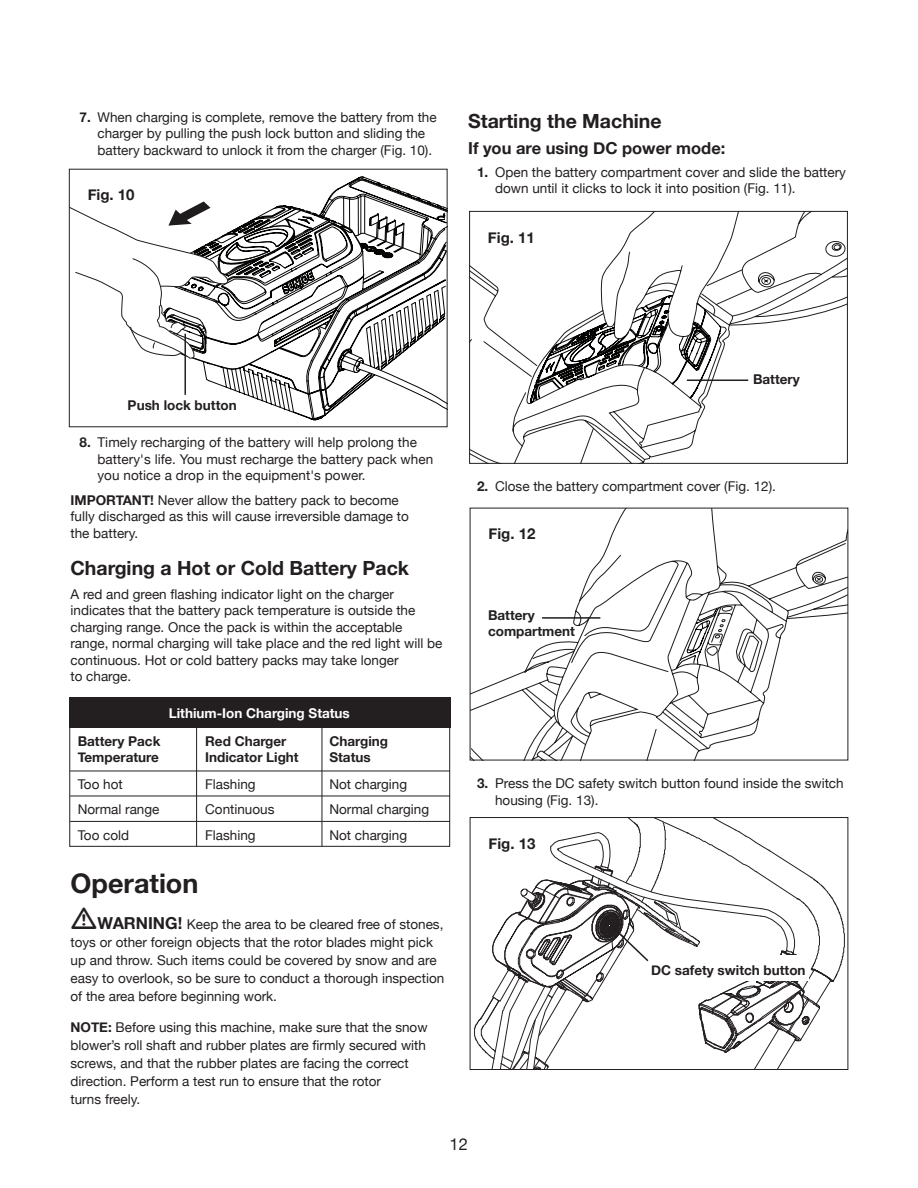
<style>
.page{position:relative;width:918px;height:1188px;background:#fff}
.page>*{position:absolute;margin:0;border:0;box-sizing:border-box;transform-origin:0 0}
.t1{font:700 27px "Helvetica Neue";color:#231f20}
.t2{font:700 19.5px "Helvetica Neue";color:#231f20}
.t3{font:700 16.5px "Helvetica Neue";color:#231f20}
.t4{font:16.5px "Helvetica Neue";color:#231f20}
.t5{font:700 15px "Helvetica Neue";color:#231f20}
.t6{font:13.5px/16.5px "Helvetica Neue";color:#231f20}
.t7{font:700 13.5px/16.2px "Helvetica Neue";color:#231f20}
.t8{font:700 13.5px "Helvetica Neue";color:#fff}
.s1{font-weight:700}
.s2{font-weight:700;font-size:16.5px}
</style>
<div class="page">
<svg style="left:206px;top:178px;width:240px;height:232px"></svg>
<svg style="left:71px;top:201px;width:158px;height:165px"></svg>
<hr style="left:184px;top:334px;width:2px;height:61px;background:#231f20">
<div style="left:69px;top:697px;width:381px;height:31px;background:#231f20"></div>
<div style="left:69px;top:699px;width:381px;height:148px;border:1px solid #231f20"></div>
<hr style="left:70px;top:771px;width:380px;height:1px;background:#231f20">
<hr style="left:70px;top:796px;width:380px;height:1px;background:#231f20">
<hr style="left:70px;top:821px;width:380px;height:1px;background:#231f20">
<hr style="left:196px;top:728px;width:1px;height:118px;background:#231f20">
<hr style="left:322px;top:728px;width:1px;height:118px;background:#231f20">
<svg style="left:471px;top:213px;width:375px;height:249px"></svg>
<svg style="left:530px;top:294px;width:192px;height:110px"></svg>
<div style="left:469px;top:211px;width:379px;height:253px;border:1px solid #231f20"></div>
<hr style="left:687px;top:380px;width:61px;height:1px;background:#231f20">
<svg style="left:472px;top:510px;width:374px;height:248px"></svg>
<svg style="left:676px;top:606px;width:45px;height:63px"></svg>
<hr style="left:542px;top:617px;width:58px;height:2px;background:#1f1c1d">
<svg style="left:474px;top:818px;width:371px;height:252px"></svg>
<p class="t6" style="left:98px;top:110px;width:341px;text-indent:-18px"><span class="s1">7.</span> When charging is complete, remove the battery from the charger by pulling the push lock button and sliding the battery backward to unlock it from the charger (Fig. 10).</p>
<p class="t5" style="left:88px;top:183px;width:48px">Fig. 10</p>
<h2 class="t2" style="left:468px;top:105px;width:195px">Starting the Machine</h2>
<p class="t3" style="left:468px;top:135px;width:259px">If you are using DC power mode:</p>
<p class="t6" style="left:495px;top:164px;width:352px;text-indent:-18px"><span class="s1">1.</span> Open the battery compartment cover and slide the battery down until it clicks to lock it into position (Fig. 11).</p>
<p class="t5" style="left:488px;top:226px;width:48px">Fig. 11</p>
<p class="t7" style="left:128px;top:398px;width:111px">Push lock button</p>
<p class="t6" style="left:98px;top:435px;width:337px;text-indent:-18px"><span class="s1">8.</span> Timely recharging of the battery will help prolong the battery's life. You must recharge the battery pack when you notice a drop in the equipment's power.</p>
<p class="t6" style="left:71px;top:493px;width:340px"><span class="s1">IMPORTANT!</span> Never allow the battery pack to become fully discharged as this will cause irreversible damage to the battery.</p>
<h2 class="t2" style="left:70px;top:553px;width:340px">Charging a Hot or Cold Battery Pack</h2>
<p class="t6" style="left:70px;top:586px;width:373px">A red and green flashing indicator light on the charger indicates that the battery pack temperature is outside the charging range. Once the pack is within the acceptable range, normal charging will take place and the red light will be continuous. Hot or cold battery packs may take longer<br>to charge.</p>
<p class="t7" style="left:78px;top:733px;width:84px">Battery Pack<br>Temperature</p>
<p class="t8" style="left:169px;top:703px;width:183px">Lithium-Ion Charging Status</p>
<p class="t7" style="left:205px;top:733px;width:95px">Red Charger<br>Indicator Light</p>
<p class="t7" style="left:329px;top:733px;width:60px">Charging<br>Status</p>
<p class="t6" style="left:78px;top:776px;width:47px">Too hot</p>
<p class="t6" style="left:205px;top:776px;width:52px">Flashing</p>
<p class="t6" style="left:329px;top:776px;width:79px">Not charging</p>
<p class="t6" style="left:78px;top:802px;width:83px">Normal range</p>
<p class="t6" style="left:205px;top:802px;width:71px">Continuous</p>
<p class="t6" style="left:329px;top:802px;width:101px">Normal charging</p>
<p class="t6" style="left:78px;top:827px;width:53px">Too cold</p>
<p class="t6" style="left:205px;top:827px;width:52px">Flashing</p>
<p class="t6" style="left:329px;top:827px;width:79px">Not charging</p>
<h1 class="t1" style="left:70px;top:863px;width:129px">Operation</h1>
<p class="t6" style="left:71px;top:916px;width:375px;line-height:18px;text-indent:27px"><span class="s2">WARNING!</span> Keep the area to be cleared free of stones, toys or other foreign objects that the rotor blades might pick up and throw. Such items could be covered by snow and are easy to overlook, so be sure to conduct a thorough inspection of the area before beginning work.</p>
<p class="t6" style="left:71px;top:1019px;width:359px;line-height:18px"><span class="s1">NOTE:</span> Before using this machine, make sure that the snow blower’s roll shaft and rubber plates are firmly secured with screws, and that the rubber plates are facing the correct direction. Perform a test run to ensure that the rotor<br>turns freely.</p>
<p class="t7" style="left:753px;top:371px;width:48px">Battery</p>
<p class="t6" style="left:477px;top:479px;width:300px"><span class="s1">2.</span> Close the battery compartment cover (Fig. 12).</p>
<p class="t5" style="left:488px;top:522px;width:48px">Fig. 12</p>
<p class="t7" style="left:488px;top:607px;width:88px">Battery compartment</p>
<p class="t6" style="left:495px;top:776px;width:350px;text-indent:-18px"><span class="s1">3.</span> Press the DC safety switch button found inside the switch housing (Fig. 13).</p>
<p class="t5" style="left:488px;top:832px;width:48px">Fig. 13</p>
<p class="t7" style="left:651px;top:962px;width:156px">DC safety switch button</p>
<p class="t4" style="left:450px;top:1132px;width:20px">12</p>
</div>
